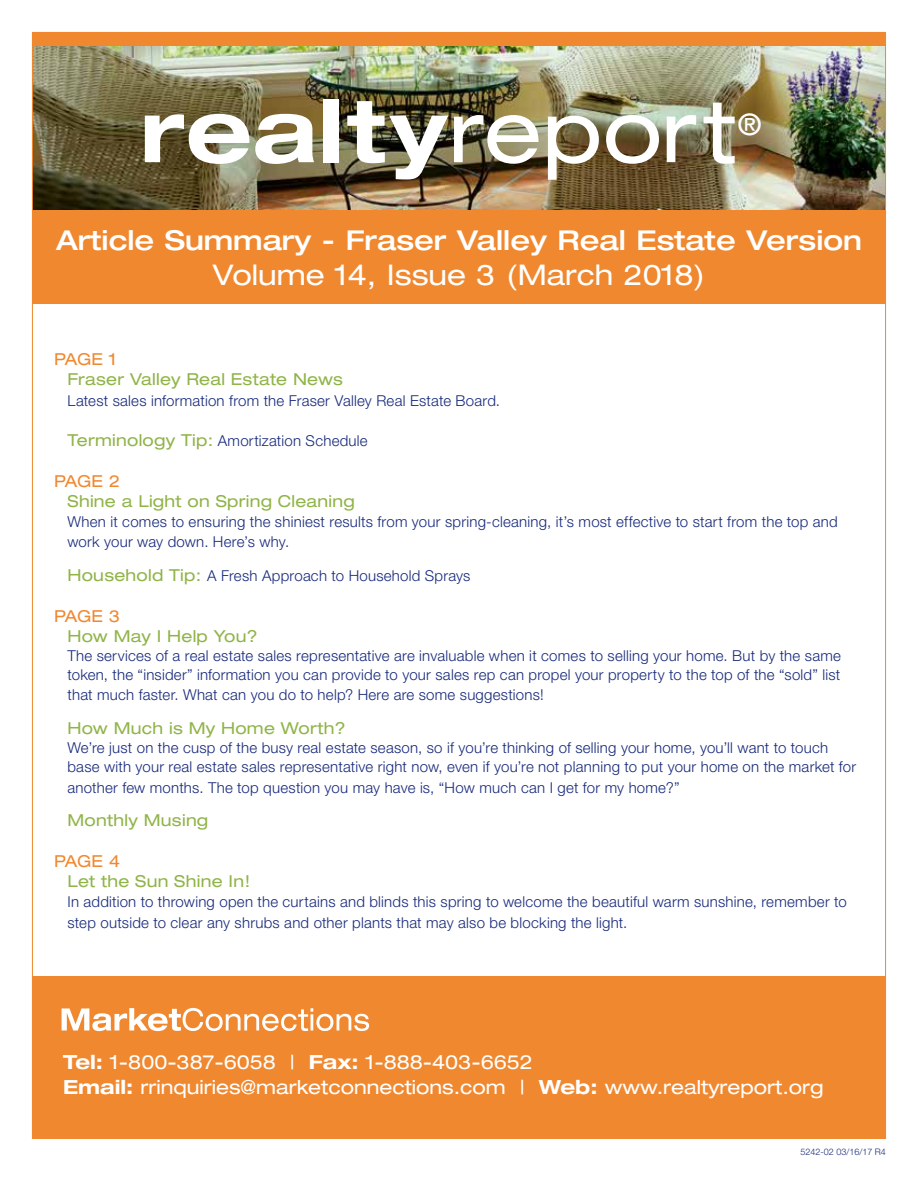
<style>
.page{position:relative;width:918px;height:1188px;background:#fff}
.page>*{position:absolute;margin:0;border:0;box-sizing:border-box;transform-origin:0 0}
.t1{font:700 expanded 87px "Helvetica Neue";letter-spacing:.015em;color:#fff}
.t2{font:expanded 29.7px "Helvetica Neue";color:#fff}
.t3{font:expanded 28.5px "Helvetica Neue";color:#fff}
.t4{font:500 expanded 27.3px "Helvetica Neue";color:#fff}
.t5{font:expanded 19.5px/25.5px "Helvetica Neue";color:#fff}
.t6{font:expanded 16.5px "Helvetica Neue";letter-spacing:.015em;color:#90b448}
.t7{font:expanded 16.5px "Helvetica Neue";letter-spacing:-.025em;color:#f0882f}
.t8{font:300 15px/19.6px "Helvetica Neue LT Std";letter-spacing:.015em;color:#16287a}
.t9{font:300 9px "Helvetica Neue LT Std";color:#16287a}
.s1{font-weight:400}
.s2{font-family:"Helvetica Neue";font-weight:400;font-stretch:expanded;font-size:16.5px;color:#90b448}
.s3{font-weight:700}
</style>
<div class="page">
<img style="left:34px;top:46px;width:850px;height:164px">
<div style="left:32px;top:977px;width:854px;height:162px;background:#f0882f"></div>
<div style="left:32px;top:32px;width:854px;height:14px;background:#f0882f"></div>
<div style="left:32px;top:210px;width:854px;height:94px;background:#f0882f"></div>
<svg style="left:62px;top:1008px;width:307px;height:23px"></svg>
<h1 class="t1" style="left:140px;top:77px;width:598px">realty<span class="s1">report</span></h1>
<h2 class="t2" style="left:738px;top:106px;width:25px">®</h2>
<h3 class="t4" style="left:56px;top:224px;width:807px">Article Summary - Fraser Valley Real Estate Version</h3>
<h3 class="t3" style="left:213px;top:257px;width:494px">Volume 14, Issue 3 (March 2018)</h3>
<p class="t7" style="left:54px;top:349px;width:64px">PAGE 1</p>
<p class="t6" style="left:67px;top:370px;width:277px">Fraser Valley Real Estate News</p>
<p class="t8" style="left:68px;top:390px;width:434px">Latest sales information from the Fraser Valley Real Estate Board.</p>
<p class="t8" style="left:68px;top:431px;width:302px"><span class="s2">Terminology Tip:</span> Amortization Schedule</p>
<p class="t7" style="left:54px;top:471px;width:68px">PAGE 2</p>
<p class="t6" style="left:67px;top:491px;width:289px">Shine a Light on Spring Cleaning</p>
<p class="t8" style="left:68px;top:511px;width:772px;line-height:20.2px">When it comes to ensuring the shiniest results from your spring-cleaning, it’s most effective to start from the top and work your way down. Here’s why.</p>
<p class="t8" style="left:68px;top:566px;width:404px"><span class="s2">Household Tip:</span> A Fresh Approach to Household Sprays</p>
<p class="t7" style="left:54px;top:606px;width:68px">PAGE 3</p>
<p class="t6" style="left:67px;top:626px;width:192px">How May I Help You?</p>
<p class="t8" style="left:68px;top:646px;width:775px;text-align:justify">The services of a real estate sales representative are invaluable when it comes to selling your home. But by the same token, the “insider” information you can provide to your sales rep can propel your property to the top of the “sold” list that much faster. What can you do to help? Here are some suggestions!</p>
<p class="t6" style="left:68px;top:718px;width:280px">How Much is My Home Worth?</p>
<p class="t8" style="left:68px;top:738px;width:790px">We’re just on the cusp of the busy real estate season, so if you’re thinking of selling your home, you’ll want to touch base with your real estate sales representative right now, even if you’re not planning to put your home on the market for another few months. The top question you may have is, “How much can I get for my home?”</p>
<p class="t6" style="left:68px;top:811px;width:142px">Monthly Musing</p>
<p class="t7" style="left:54px;top:851px;width:68px">PAGE 4</p>
<p class="t6" style="left:67px;top:871px;width:184px">Let the Sun Shine In!</p>
<p class="t8" style="left:68px;top:892px;width:781px;line-height:20.2px">In addition to throwing open the curtains and blinds this spring to welcome the beautiful warm sunshine, remember to step outside to clear any shrubs and other plants that may also be blocking the light.</p>
<h3 class="t5" style="left:63px;top:1049px;width:762px"><span class="s3">Tel:</span> 1-800-387-6058 | <span class="s3">Fax:</span> 1-888-403-6652<br><span class="s3">Email:</span> rrinquiries@marketconnections.com | <span class="s3">Web:</span> www.realtyreport.org</h3>
<p class="t9" style="left:801px;top:1147px;width:87px">5242-02 03/16/17 R4</p>
</div>
